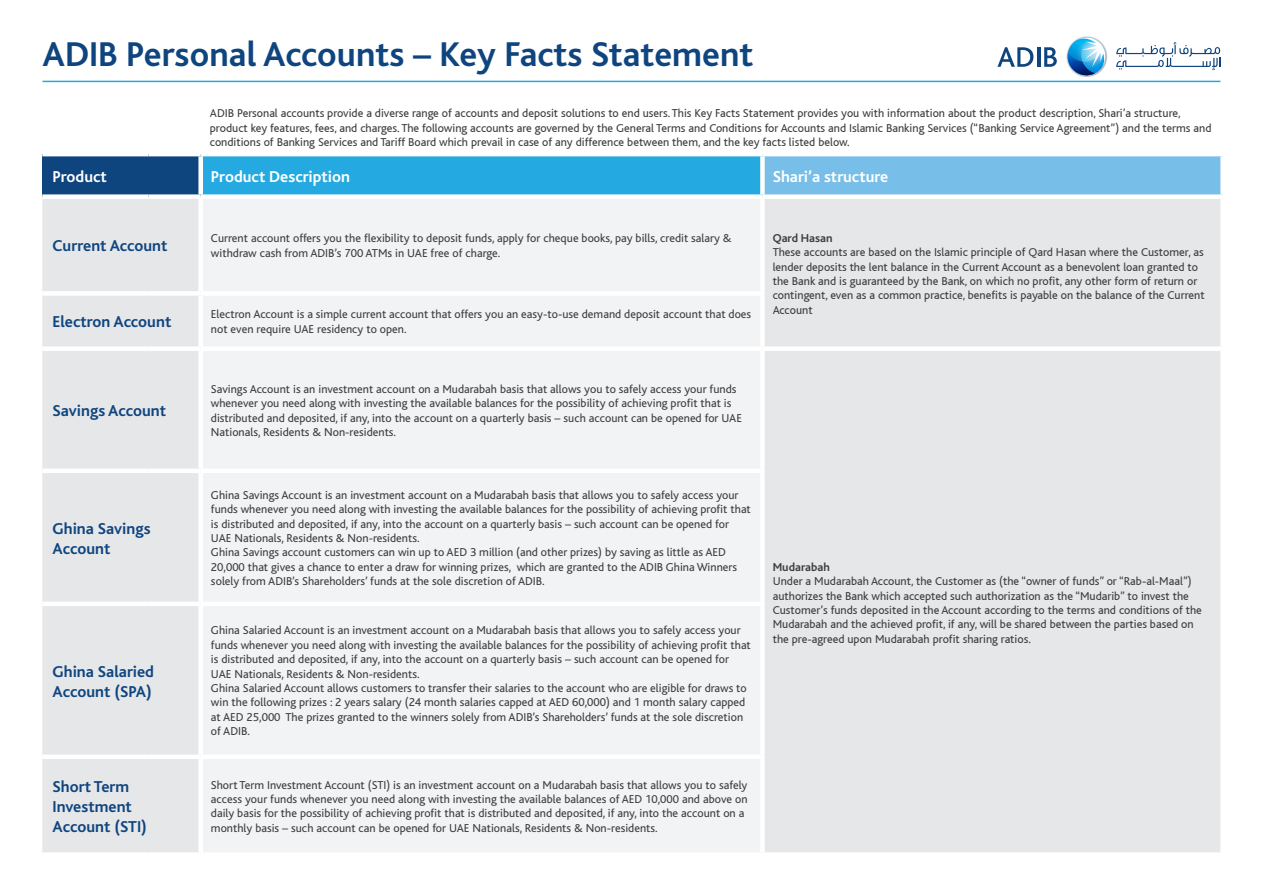
<style>
.page{position:relative;width:1263px;height:893px;background:#fff}
.page>*{position:absolute;margin:0;border:0;box-sizing:border-box;transform-origin:0 0}
.t1{font:700 36px "Bliss";color:#0f457f}
.t2{font:700 16.5px/19.8px "Bliss";color:#0f457f}
.t3{font:700 16.5px "Bliss";color:#fff}
.t4{font:12px/14.4px "Bliss";color:#3e3e3f}
.t5{font:12px/14.4px "Bliss";color:#3e3e3f}
.t6{font:700 12px "Bliss";color:#3e3e3f}
</style>
<div class="page">
<div style="left:42px;top:154px;width:159px;height:43px;background:#0f457f"></div>
<div style="left:201px;top:154px;width:561px;height:43px;background:#24aae1"></div>
<div style="left:762px;top:154px;width:461px;height:43px;background:#77bee9"></div>
<div style="left:42px;top:199px;width:1178px;height:653px;background:#e6e7e9"></div>
<div style="left:203px;top:199px;width:557px;height:653px;background:#f2f3f4"></div>
<hr style="left:42px;top:152px;width:107px;height:4px;background:#fff">
<hr style="left:149px;top:152px;width:52px;height:4px;background:#fff">
<hr style="left:201px;top:152px;width:561px;height:4px;background:#fff">
<div style="left:198px;top:156px;width:5px;height:38px;background:#fff"></div>
<hr style="left:762px;top:152px;width:463px;height:4px;background:#fff">
<div style="left:760px;top:156px;width:5px;height:38px;background:#fff"></div>
<div style="left:1220px;top:156px;width:5px;height:38px;background:#fff"></div>
<div style="left:42px;top:194px;width:107px;height:5px;background:#fff"></div>
<div style="left:149px;top:194px;width:52px;height:5px;background:#fff"></div>
<div style="left:201px;top:194px;width:561px;height:5px;background:#fff"></div>
<div style="left:198px;top:199px;width:5px;height:92px;background:#fff"></div>
<div style="left:762px;top:194px;width:463px;height:5px;background:#fff"></div>
<div style="left:760px;top:199px;width:5px;height:92px;background:#fff"></div>
<div style="left:42px;top:291px;width:107px;height:5px;background:#fff"></div>
<div style="left:149px;top:291px;width:52px;height:5px;background:#fff"></div>
<div style="left:201px;top:291px;width:564px;height:5px;background:#fff"></div>
<div style="left:198px;top:296px;width:5px;height:50px;background:#fff"></div>
<div style="left:760px;top:296px;width:5px;height:50px;background:#fff"></div>
<div style="left:42px;top:346px;width:107px;height:5px;background:#fff"></div>
<div style="left:149px;top:346px;width:52px;height:5px;background:#fff"></div>
<div style="left:201px;top:346px;width:561px;height:5px;background:#fff"></div>
<div style="left:198px;top:351px;width:5px;height:118px;background:#fff"></div>
<div style="left:762px;top:346px;width:463px;height:5px;background:#fff"></div>
<div style="left:760px;top:351px;width:5px;height:118px;background:#fff"></div>
<hr style="left:42px;top:469px;width:107px;height:4px;background:#fff">
<hr style="left:149px;top:469px;width:52px;height:4px;background:#fff">
<hr style="left:201px;top:469px;width:564px;height:4px;background:#fff">
<div style="left:198px;top:473px;width:5px;height:129px;background:#fff"></div>
<div style="left:760px;top:473px;width:5px;height:129px;background:#fff"></div>
<hr style="left:42px;top:602px;width:107px;height:4px;background:#fff">
<hr style="left:149px;top:602px;width:52px;height:4px;background:#fff">
<hr style="left:201px;top:602px;width:564px;height:4px;background:#fff">
<div style="left:198px;top:606px;width:5px;height:148px;background:#fff"></div>
<div style="left:760px;top:606px;width:5px;height:148px;background:#fff"></div>
<div style="left:42px;top:754px;width:107px;height:5px;background:#fff"></div>
<div style="left:149px;top:754px;width:52px;height:5px;background:#fff"></div>
<div style="left:201px;top:754px;width:564px;height:5px;background:#fff"></div>
<div style="left:198px;top:759px;width:5px;height:93px;background:#fff"></div>
<div style="left:760px;top:759px;width:5px;height:93px;background:#fff"></div>
<svg style="left:1065px;top:35px;width:42px;height:42px"></svg>
<svg style="left:1067px;top:36px;width:40px;height:39px"></svg>
<svg style="left:997px;top:47px;width:36px;height:20px"></svg>
<hr style="left:1037px;top:47px;width:3px;height:20px;background:#0f457f">
<svg style="left:1044px;top:47px;width:13px;height:20px"></svg>
<svg style="left:1116px;top:42px;width:104px;height:28px"></svg>
<hr style="left:43px;top:81px;width:1177px;height:1px;background:#24aae1">
<h1 class="t1" style="left:43px;top:36px;width:712px">ADIB Personal Accounts – Key Facts Statement</h1>
<p class="t5" style="left:210px;top:106px;width:1003px">ADIB Personal accounts provide a diverse range of accounts and deposit solutions to end users. This Key Facts Statement provides you with information about the product description, Shari’a structure, product key features, fees, and charges. The following accounts are governed by the General Terms and Conditions for Accounts and Islamic Banking Services (“Banking Service Agreement”) and the terms and conditions of Banking Services and Tariff Board which prevail in case of any difference between them, and the key facts listed below.</p>
<h2 class="t3" style="left:53px;top:168px;width:56px">Product</h2>
<h2 class="t3" style="left:211px;top:168px;width:141px">Product Description</h2>
<h2 class="t3" style="left:773px;top:168px;width:117px">Shari’a structure</h2>
<h2 class="t2" style="left:53px;top:236px;width:116px">Current Account</h2>
<p class="t4" style="left:211px;top:232px;width:522px">Current account offers you the flexibility to deposit funds, apply for cheque books, pay bills, credit salary &amp; withdraw cash from ADIB’s 700 ATMs in UAE free of charge.</p>
<p class="t6" style="left:773px;top:232px;width:61px">Qard Hasan</p>
<p class="t5" style="left:773px;top:245px;width:433px">These accounts are based on the Islamic principle of Qard Hasan where the Customer, as lender deposits the lent balance in the Current Account as a benevolent loan granted to the Bank and is guaranteed by the Bank, on which no profit, any other form of return or contingent, even as a common practice, benefits is payable on the balance of the Current Account</p>
<h2 class="t2" style="left:53px;top:312px;width:120px">Electron Account</h2>
<p class="t4" style="left:211px;top:308px;width:542px">Electron Account is a simple current account that offers you an easy-to-use demand deposit account that does not even require UAE residency to open.</p>
<h2 class="t2" style="left:53px;top:401px;width:115px">Savings Account</h2>
<h2 class="t2" style="left:53px;top:519px;width:100px">Ghina Savings<br>Account</h2>
<h2 class="t2" style="left:53px;top:662px;width:103px">Ghina Salaried<br>Account (SPA)</h2>
<p class="t4" style="left:211px;top:382px;width:532px">Savings Account is an investment account on a Mudarabah basis that allows you to safely access your funds whenever you need along with investing the available balances for the possibility of achieving profit that is distributed and deposited, if any, into the account on a quarterly basis – such account can be opened for UAE Nationals, Residents &amp; Non-residents.</p>
<p class="t4" style="left:211px;top:488px;width:541px">Ghina Savings Account is an investment account on a Mudarabah basis that allows you to safely access your funds whenever you need along with investing the available balances for the possibility of achieving profit that is distributed and deposited, if any, into the account on a quarterly basis – such account can be opened for UAE Nationals, Residents &amp; Non-residents.<br>Ghina Savings account customers can win up to AED 3 million (and other prizes) by saving as little as AED 20,000 that gives a chance to enter a draw for winning prizes, which are granted to the ADIB Ghina Winners solely from ADIB’s Shareholders’ funds at the sole discretion of ADIB.</p>
<p class="t4" style="left:211px;top:624px;width:541px">Ghina Salaried Account is an investment account on a Mudarabah basis that allows you to safely access your funds whenever you need along with investing the available balances for the possibility of achieving profit that is distributed and deposited, if any, into the account on a quarterly basis – such account can be opened for UAE Nationals, Residents &amp; Non-residents.<br>Ghina Salaried Account allows customers to transfer their salaries to the account who are eligible for draws to win the following prizes : 2 years salary (24 month salaries capped at AED 60,000) and 1 month salary capped at AED 25,000 The prizes granted to the winners solely from ADIB’s Shareholders’ funds at the sole discretion of ADIB.</p>
<h2 class="t2" style="left:53px;top:777px;width:96px">Short Term<br>Investment<br>Account (STI)</h2>
<p class="t4" style="left:211px;top:778px;width:538px">Short Term Investment Account (STI) is an investment account on a Mudarabah basis that allows you to safely access your funds whenever you need along with investing the available balances of AED 10,000 and above on daily basis for the possibility of achieving profit that is distributed and deposited, if any, into the account on a monthly basis – such account can be opened for UAE Nationals, Residents &amp; Non-residents.</p>
<p class="t6" style="left:773px;top:561px;width:59px">Mudarabah</p>
<p class="t5" style="left:773px;top:574px;width:431px">Under a Mudarabah Account, the Customer as (the “owner of funds” or “Rab-al-Maal”) authorizes the Bank which accepted such authorization as the “Mudarib” to invest the Customer’s funds deposited in the Account according to the terms and conditions of the Mudarabah and the achieved profit, if any, will be shared between the parties based on the pre-agreed upon Mudarabah profit sharing ratios.</p>
</div>
